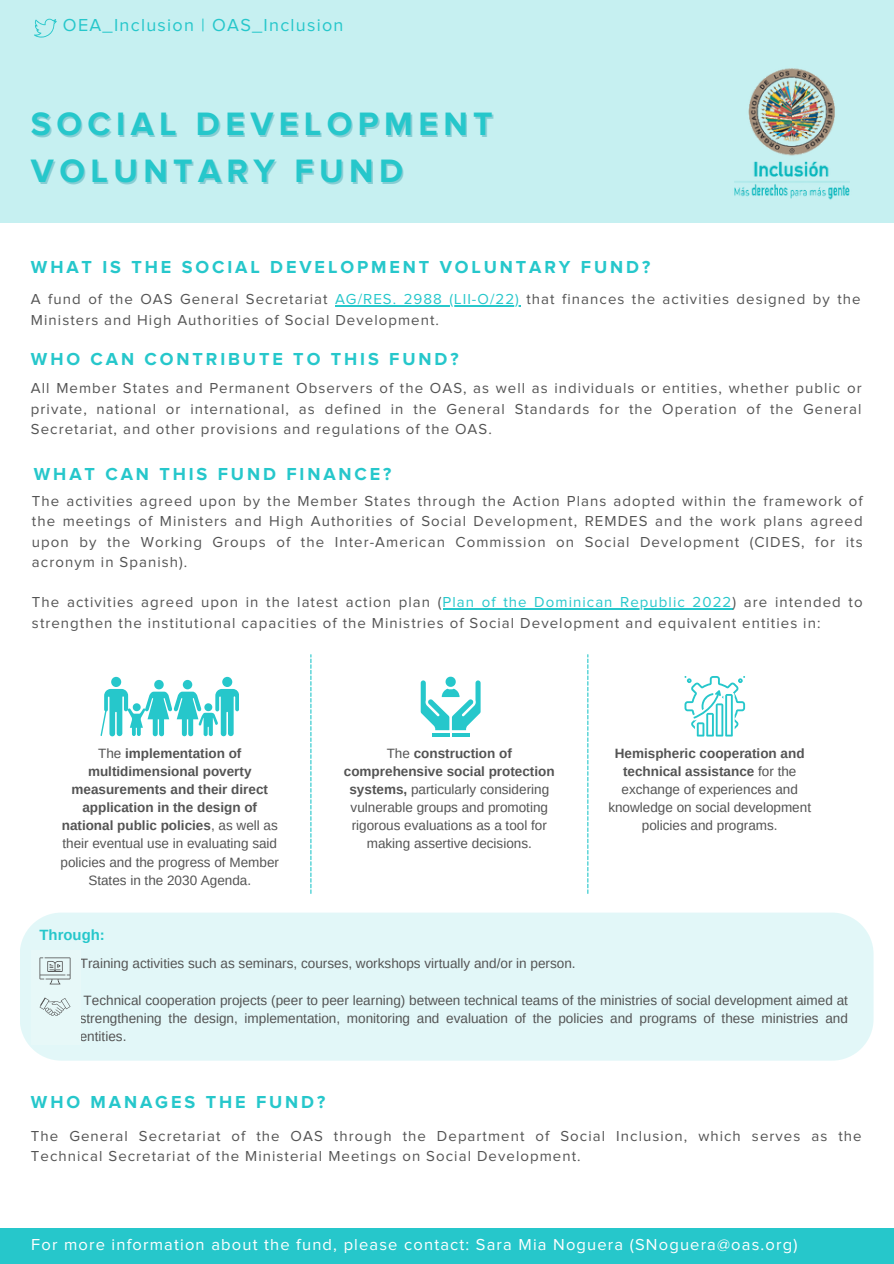
<style>
.page{position:relative;width:894px;height:1264px;background:#fff}
.page>*{position:absolute;margin:0;border:0;box-sizing:border-box;transform-origin:0 0}
.t1{font:700 33.6px "Proxima Nova";letter-spacing:.16em;color:#26c7cb}
.t2{font:700 18px "Proxima Nova";letter-spacing:.16em;color:#26c7cb}
.t3{font:18px "Proxima Nova";letter-spacing:.07em;color:#26c7cb}
.t4{font:16.5px "Proxima Nova";letter-spacing:.07em;color:#fff}
.t5{font:15px/20.2px "Proxima Nova";letter-spacing:.07em;color:#545454;text-align:justify}
.t6{font:700 14.85px "Arimo";color:#26c7cb}
.t7{font:13.5px/18px "Arimo";color:#545454;text-align:center}
.t8{font:700 13.5px/18px "Arimo";color:#545454;text-align:center}
.s1{color:#26c7cb}
.s2{font-weight:400}
.s3{font-weight:700}
</style>
<div class="page">
<div style="left:0;top:0;width:893px;height:222px;background:#c6f0f1"></div>
<img style="left:734px;top:68px;width:116px;height:132px">
<div style="left:0;top:1227px;width:893px;height:36px;background:#26c7cb"></div>
<svg style="left:34px;top:19px;width:22px;height:19px"></svg>
<hr style="left:335px;top:305px;width:185px;height:1px;background:#26c7cb">
<hr style="left:442px;top:608px;width:290px;height:1px;background:#26c7cb">
<svg style="left:587px;top:654px;width:1px;height:239px"></svg>
<svg style="left:310px;top:654px;width:1px;height:239px"></svg>
<svg style="left:684px;top:676px;width:60px;height:60px"></svg>
<div style="left:20px;top:912px;width:853px;height:148px;background:#e2f7f8;border-radius:42px"></div>
<div style="left:31px;top:950px;width:49px;height:94px;background:#e7f8f8"></div>
<svg style="left:39px;top:957px;width:31px;height:27px"></svg>
<svg style="left:39px;top:997px;width:31px;height:18px"></svg>
<div style="left:222px;top:677px;width:10px;height:10px;background:#26c7cb;border-radius:50%"></div>
<div style="left:111px;top:677px;width:10px;height:10px;background:#26c7cb;border-radius:50%"></div>
<svg style="left:100px;top:680px;width:139px;height:56px"></svg>
<svg style="left:452px;top:733px;width:17px;height:3px"></svg>
<svg style="left:432px;top:733px;width:17px;height:3px"></svg>
<svg style="left:420px;top:676px;width:60px;height:54px"></svg>
<p class="t3" style="left:63px;top:17px;width:282px">OEA_Inclusion | OAS_Inclusion</p>
<p class="t1" style="left:31px;top:104px;width:463px">SOCIAL DEVELOPMENT</p>
<h3 class="t1" style="left:31px;top:151px;width:373px">VOLUNTARY FUND</h3>
<h2 class="t2" style="left:31px;top:256px;width:620px">WHAT IS THE SOCIAL DEVELOPMENT VOLUNTARY FUND?</h2>
<p class="t5" style="left:31px;top:290px;width:298px">A fund of the OAS General Secretariat</p>
<h2 class="t5" style="left:31px;top:290px;width:830px;text-indent:304px"><span class="s1">AG/RES. 2988 (LII-O/22)</span> that finances the activities designed by the<br>Ministers and High Authorities of Social Development.</h2>
<h1 class="t2" style="left:31px;top:348px;width:429px">WHO CAN CONTRIBUTE TO THIS FUND?</h1>
<p class="t5" style="left:31px;top:379px;width:831px">All Member States and Permanent Observers of the OAS, as well as individuals or entities, whether public or private, national or international, as defined in the General Standards for the Operation of the General Secretariat, and other provisions and regulations of the OAS.</p>
<p class="t2" style="left:34px;top:463px;width:359px">WHAT CAN THIS FUND FINANCE?</p>
<p class="t5" style="left:32px;top:491px;width:831px">The activities agreed upon by the Member States through the Action Plans adopted within the framework of the meetings of Ministers and High Authorities of Social Development, REMDES and the work plans agreed upon by the Working Groups of the Inter-American Commission on Social Development (CIDES, for its acronym in Spanish).</p>
<p class="t5" style="left:32px;top:593px;width:831px">The activities agreed upon in the latest action plan (<span class="s1">Plan of the Dominican Republic 2022</span>) are intended to</p>
<p class="t5" style="left:32px;top:613px;width:789px">strengthen the institutional capacities of the Ministries of Social Development and equivalent entities in:</p>
<p class="t8" style="left:61px;top:744px;width:220px"><span class="s2">The</span> implementation of multidimensional poverty measurements and their direct application in the design of national public policies<span class="s2">, as well as their eventual use in evaluating said policies and the progress of Member<br>States in the 2030 Agenda.</span></p>
<p class="t7" style="left:344px;top:744px;width:212px">The <span class="s3">construction of comprehensive social protection systems,</span> particularly considering vulnerable groups and promoting rigorous evaluations as a tool for making assertive decisions.</p>
<h4 class="t7" style="left:608px;top:744px;width:204px"><span class="s3">Hemispheric cooperation and technical assistance</span> for the exchange of experiences and knowledge on social development policies and programs.</h4>
<p class="t6" style="left:39px;top:926px;width:67px">Through:</p>
<p class="t7" style="left:80px;top:954px;width:497px">Training activities such as seminars, courses, workshops virtually and/or in person.</p>
<p class="t7" style="left:80px;top:990px;width:769px;text-align:justify">Technical cooperation projects (peer to peer learning) between technical teams of the ministries of social development aimed at strengthening the design, implementation, monitoring and evaluation of the policies and programs of these ministries and entities.</p>
<h2 class="t2" style="left:31px;top:1091px;width:296px">WHO MANAGES THE FUND?</h2>
<p class="t5" style="left:31px;top:1125px;width:831px">The General Secretariat of the OAS through the Department of Social Inclusion, which serves as the<br>Technical Secretariat of the Ministerial Meetings on Social Development.</p>
<p class="t4" style="left:31px;top:1236px;width:767px">For more information about the fund, please contact: Sara Mia Noguera (SNoguera@oas.org)</p>
</div>
